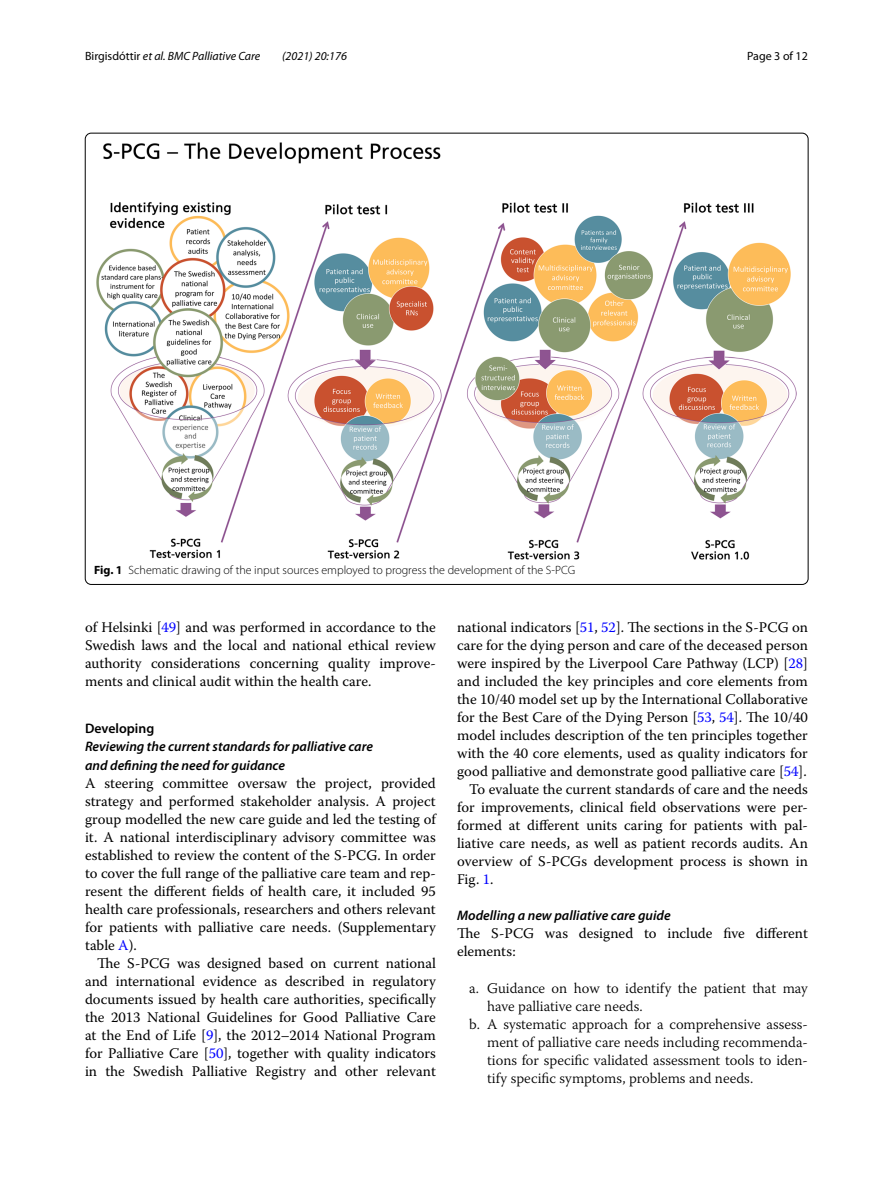
<style>
.page{position:relative;width:893px;height:1187px;background:#fff}
.page>*{position:absolute;margin:0;border:0;box-sizing:border-box;transform-origin:0 0}
.t1{font:14.7px/18px "Warnock Pro";color:#000;text-align:justify}
.t2{font:300 14.7px "Warnock Pro";color:#000}
.t3{font:italic 600 13.8px/18px "Myriad Pro";color:#000}
.t4{font:600 13.8px "Myriad Pro";color:#000}
.t5{font:300 12px "Myriad Pro";color:#000}
.t6{font:italic 12px "Myriad Pro";color:#000}
.t7{font:12px "Myriad Pro";color:#000}
.s1{font-style:normal}
.s2{font-weight:700}
.s3{color:#00f}
</style>
<div class="page">
<img style="left:96px;top:142px;width:701px;height:417px">
<p class="t6" style="left:85px;top:48px;width:177px"><span class="s1">Birgisdóttir</span> et al. BMC Palliative Care</p>
<p class="t6" style="left:282px;top:48px;width:66px">(2021) 20:176</p>
<p class="t7" style="left:747px;top:48px;width:62px">Page 3 of 12</p>
<p class="t5" style="left:94px;top:563px;width:483px"><span class="s2">Fig. 1</span> Schematic drawing of the input sources employed to progress the development of the S-PCG</p>
<p class="t1" style="left:85px;top:617px;width:352px">of Helsinki [<span class="s3">49</span>] and was performed in accordance to the Swedish laws and the local and national ethical review authority considerations concerning quality improve&shy;ments and clinical audit within the health care.</p>
<p class="t4" style="left:85px;top:720px;width:71px">Developing</p>
<p class="t3" style="left:85px;top:737px;width:290px">Reviewing the current standards for palliative care and defining the need for guidance</p>
<p class="t1" style="left:85px;top:773px;width:352px">A steering committee oversaw the project, provided strategy and performed stakeholder analysis. A project group modelled the new care guide and led the testing of it. A national interdisciplinary advisory committee was established to review the content of the S-PCG. In order to cover the full range of the palliative care team and rep&shy;resent the different fields of health care, it included 95 health care professionals, researchers and others relevant for patients with palliative care needs. (Supplementary table <span class="s3">A</span>).</p>
<p class="t1" style="left:85px;top:953px;width:352px;text-indent:12px">The S-PCG was designed based on current national and international evidence as described in regulatory documents issued by health care authorities, specifically the 2013 National Guidelines for Good Palliative Care at the End of Life [<span class="s3">9</span>], the 2012–2014 National Program for Palliative Care [<span class="s3">50</span>], together with quality indicators in the Swedish Palliative Registry and other relevant</p>
<p class="t1" style="left:457px;top:617px;width:352px">national indicators [<span class="s3">51</span>, <span class="s3">52</span>]. The sections in the S-PCG on</p>
<p class="t1" style="left:457px;top:635px;width:352px">care for the dying person and care of the deceased person</p>
<p class="t1" style="left:457px;top:653px;width:352px">were inspired by the Liverpool Care Pathway (LCP) [<span class="s3">28</span>]</p>
<p class="t1" style="left:457px;top:671px;width:352px">and included the key principles and core elements from</p>
<p class="t1" style="left:457px;top:689px;width:352px">the 10/40 model set up by the International Collaborative</p>
<p class="t1" style="left:457px;top:707px;width:352px">for the Best Care of the Dying Person [<span class="s3">53</span>, <span class="s3">54</span>]. The 10/40</p>
<p class="t1" style="left:457px;top:725px;width:352px">model includes description of the ten principles together</p>
<p class="t1" style="left:457px;top:743px;width:352px">with the 40 core elements, used as quality indicators for</p>
<p class="t1" style="left:457px;top:761px;width:351px">good palliative and demonstrate good palliative care [<span class="s3">54</span>].</p>
<p class="t1" style="left:469px;top:779px;width:340px">To evaluate the current standards of care and the needs</p>
<p class="t1" style="left:457px;top:797px;width:352px">for improvements, clinical field observations were per-</p>
<p class="t1" style="left:457px;top:815px;width:352px">formed at different units caring for patients with pal-</p>
<p class="t1" style="left:457px;top:833px;width:352px">liative care needs, as well as patient records audits. An</p>
<p class="t1" style="left:457px;top:851px;width:352px">overview of S-PCGs development process is shown in</p>
<p class="t1" style="left:457px;top:869px;width:38px">Fig. <span class="s3">1</span>.</p>
<p class="t3" style="left:457px;top:905px;width:215px">Modelling a new palliative care guide</p>
<p class="t1" style="left:457px;top:923px;width:352px">The S-PCG was designed to include five different elements:</p>
<p class="t2" style="left:469px;top:978px;width:340px">a. Guidance on how to identify the patient that may</p>
<p class="t2" style="left:487px;top:996px;width:157px">have palliative care needs.</p>
<p class="t2" style="left:469px;top:1014px;width:340px">b. A systematic approach for a comprehensive assess-</p>
<p class="t2" style="left:487px;top:1032px;width:322px">ment of palliative care needs including recommenda-</p>
<p class="t2" style="left:487px;top:1050px;width:322px">tions for specific validated assessment tools to iden-</p>
<p class="t2" style="left:487px;top:1068px;width:268px">tify specific symptoms, problems and needs.</p>
</div>
